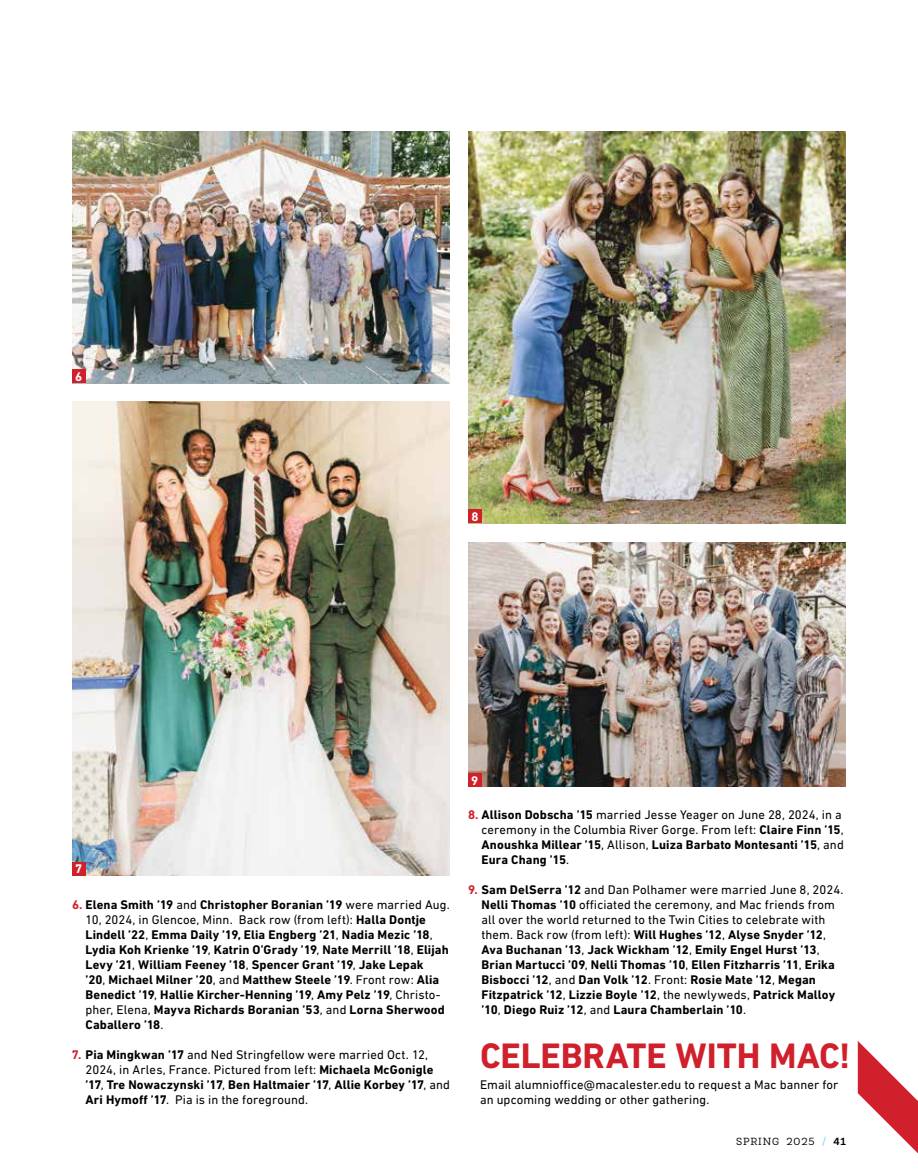
<style>
.page{position:relative;width:918px;height:1175px;background:#fff}
.page>*{position:absolute;margin:0;border:0;box-sizing:border-box;transform-origin:0 0}
.t1{font:700 36px "DIN Next LT Pro";color:#cf202c}
.t2{font:700 12.75px/15px "DIN Next LT Pro";letter-spacing:.01em;color:#000}
.t3{font:12.75px/15px "DIN Next LT Pro";letter-spacing:.01em;color:#000}
.t4{font:700 12.75px "DIN Next LT Pro";color:#fff}
.t5{font:10.5px "Newslab";letter-spacing:.08em;color:#000}
.s1{font-weight:700;color:#cf202c}
.s2{font-weight:700}
.s3{color:#cf202c}
.s4{font-weight:400}
.s5{color:#70cfec}
</style>
<div class="page">
<img style="left:468px;top:542px;width:378px;height:245px">
<img style="left:468px;top:131px;width:378px;height:392px">
<img style="left:72px;top:131px;width:378px;height:252px">
<img style="left:72px;top:401px;width:378px;height:474px">
<div style="left:72px;top:369px;width:14px;height:14px;background:#cf202c"></div>
<div style="left:72px;top:862px;width:14px;height:13px;background:#cf202c"></div>
<div style="left:468px;top:509px;width:14px;height:14px;background:#cf202c"></div>
<div style="left:468px;top:773px;width:14px;height:14px;background:#cf202c"></div>
<svg style="left:858px;top:1041px;width:60px;height:112px"></svg>
<p class="t4" style="left:75px;top:369px;width:9px">6</p>
<p class="t4" style="left:472px;top:509px;width:9px">8</p>
<p class="t4" style="left:471px;top:773px;width:9px">9</p>
<p class="t3" style="left:482px;top:807px;width:364px;text-indent:-14px"><span class="s1">8.</span> <span class="s2">Allison Dobscha ’15</span> married Jesse Yeager on June 28, 2024, in a ceremony in the Columbia River Gorge. From left: <span class="s2">Claire Finn ’15</span>, <span class="s2">Anoushka Millear ’15</span>, Allison, <span class="s2">Luiza Barbato Montesanti ’15</span>, and <span class="s2">Eura Chang ’15</span>.</p>
<p class="t2" style="left:482px;top:882px;width:363px;text-indent:-14px"><span class="s3">9.</span> Sam DelSerra ’12 <span class="s4">and Dan Polhamer were married June 8, 2024.<br></span>Nelli Thomas ’10 <span class="s4">officiated the ceremony, and Mac friends from all over the world returned to the Twin Cities to celebrate with them. Back row (from left):</span> Will Hughes ’12<span class="s4">,</span> Alyse Snyder ’12<span class="s4">, </span>Ava Buchanan ’13<span class="s4">,</span> Jack Wickham ’12<span class="s4">,</span> Emily Engel Hurst ’13<span class="s4">, </span>Brian Martucci ’09<span class="s4">,</span> Nelli Thomas ’10<span class="s4">,</span> Ellen Fitzharris ’11<span class="s4">,</span> Erika Bisbocci ’12<span class="s4">, and</span> Dan Volk ’12<span class="s4">. Front:</span> Rosie Mate ’12<span class="s4">,</span> Megan Fitzpatrick ’12<span class="s4">,</span> Lizzie Boyle ’12<span class="s4">, the newlyweds,</span> Patrick Malloy ’10<span class="s4">,</span> Diego Ruiz ’12<span class="s4">, and</span> Laura Chamberlain ’10<span class="s4">.</span></p>
<p class="t4" style="left:75px;top:861px;width:9px">7</p>
<p class="t2" style="left:85px;top:897px;width:366px;text-indent:-13px"><span class="s3">6.</span> Elena Smith ’19 <span class="s4">and</span> Christopher Boranian ’19 <span class="s4">were married Aug.<br>10, 2024, in Glencoe, Minn. Back row (from left):</span> Halla Dontje Lindell ’22<span class="s4">,</span> Emma Daily ’19, Elia Engberg ’21<span class="s4">,</span> Nadia Mezic ’18<span class="s4">, </span>Lydia Koh Krienke ’19<span class="s4">,</span> Katrin O’Grady ’19<span class="s4">,</span> Nate Merrill ’18<span class="s4">,</span> Elijah Levy ’21<span class="s4">,</span> William Feeney ’18<span class="s4">,</span> Spencer Grant ’19<span class="s4">,</span> Jake Lepak<br>’20<span class="s4">,</span> Michael Milner ’20<span class="s4">, and</span> Matthew Steele ’19<span class="s4">. Front row:</span> Alia Benedict ’19<span class="s4">,</span> Hallie Kircher-Henning ’19<span class="s4">,</span> Amy Pelz ’19<span class="s4">, Christo&shy;pher, Elena,</span> Mayva Richards Boranian ’53<span class="s4">, and</span> Lorna Sherwood Caballero ’18<span class="s4">.</span></p>
<p class="t3" style="left:85px;top:1047px;width:366px;text-indent:-14px"><span class="s1">7.</span> <span class="s2">Pia Mingkwan ’17</span> and Ned Stringfellow were married Oct. 12, 2024, in Arles, France. Pictured from left: <span class="s2">Michaela McGonigle ’17</span>, <span class="s2">Tre Nowaczynski ’17</span>, <span class="s2">Ben Haltmaier ’17</span>, <span class="s2">Allie Korbey ’17</span>, and <span class="s2">Ari Hymoff ’17</span>. Pia is in the foreground.</p>
<h1 class="t1" style="left:480px;top:1034px;width:372px">CELEBRATE WITH MAC!</h1>
<p class="t3" style="left:480px;top:1076px;width:360px">Email alumnioffice@macalester.edu to request a Mac banner for an upcoming wedding or other gathering.</p>
<p class="t5" style="left:736px;top:1135px;width:111px">SPRING 2025 <span class="s5">/</span> <span class="s2">41</span></p>
</div>
